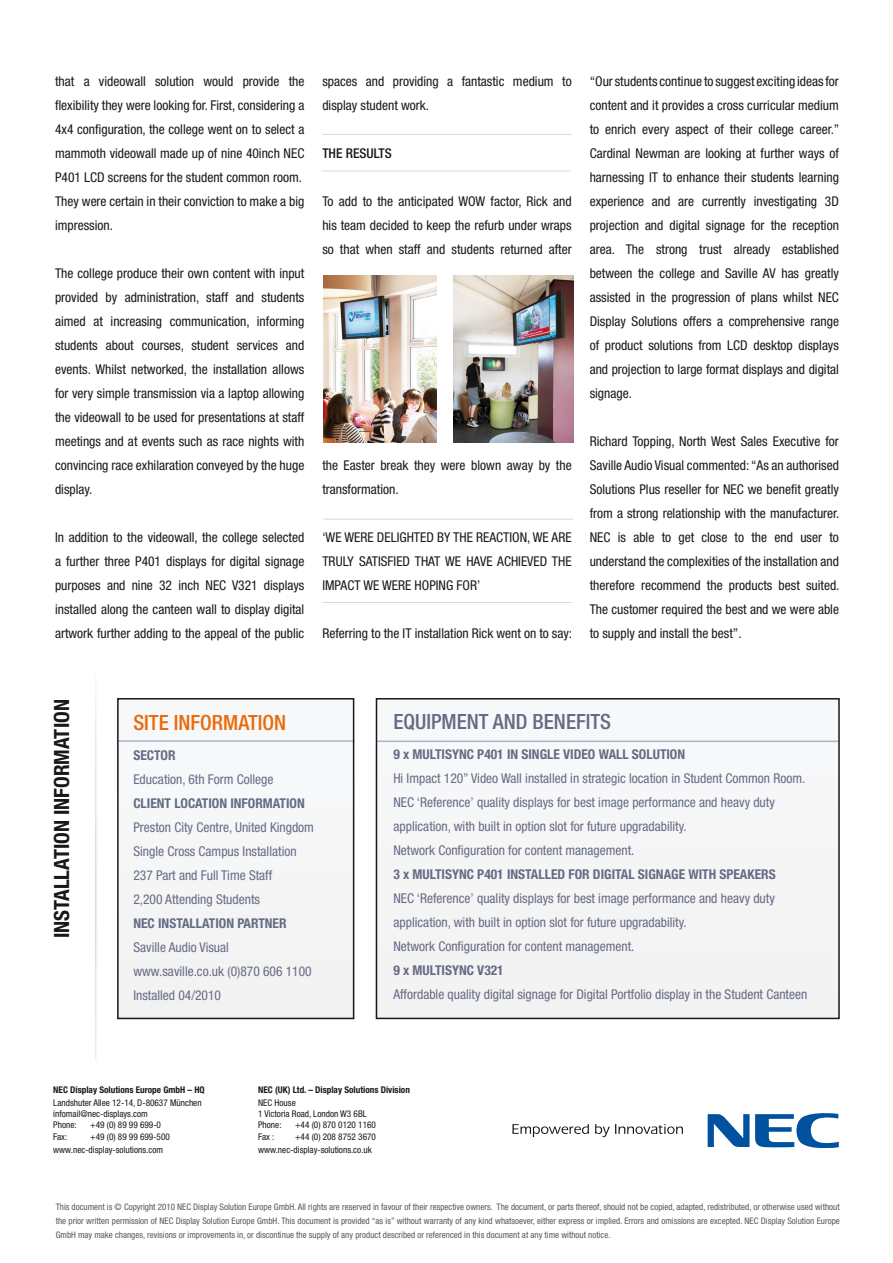
<style>
.page{position:relative;width:893px;height:1263px;background:#fff}
.page>*{position:absolute;margin:0;border:0;box-sizing:border-box;transform-origin:0 0}
.t1{font:700 condensed 21px "Helvetica Neue LT Std";color:#1a171c}
.t2{font:500 condensed 21px "Helvetica Neue LT Std";color:#656b85}
.t3{font:500 condensed 21px "Helvetica Neue LT Std";color:#eb6a0a}
.t4{font:condensed 13.5px/24px "Helvetica Neue LT Std";color:#1a171c;text-align:justify}
.t5{font:condensed 13.5px/24px "Helvetica Neue LT Std";color:#656b85}
.t6{font:700 condensed 13.5px "Helvetica Neue LT Std";color:#656b85}
.t7{font:500 condensed 13.5px "Helvetica Neue LT Std";color:#1a171c}
.t8{font:condensed 9.3px "Helvetica Neue LT Std";color:#1a171c}
.t9{font:700 condensed 9.3px "Helvetica Neue LT Std";color:#1a171c}
.t10{font:condensed 9px/13.8px "Helvetica Neue LT Std";color:#58585a;text-align:justify}
</style>
<div class="page">
<svg style="left:512px;top:1124px;width:77px;height:13px"></svg>
<svg style="left:595px;top:1124px;width:88px;height:13px"></svg>
<svg style="left:708px;top:1114px;width:41px;height:33px"></svg>
<svg style="left:755px;top:1113px;width:84px;height:35px"></svg>
<hr style="left:322px;top:134px;width:250px;height:1px;background:#d9dadb">
<hr style="left:321px;top:171px;width:250px;height:1px;background:#d9dadb">
<div style="left:118px;top:778px;width:236px;height:241px;background:#f5f5f6"></div>
<div style="left:116px;top:698px;width:237px;height:94px;background:#f7f8f9"></div>
<hr style="left:118px;top:740px;width:236px;height:2px;background:#a9b4c7">
<div style="left:376px;top:741px;width:462px;height:277px;background:#f5f5f6"></div>
<div style="left:376px;top:698px;width:462px;height:47px;background:#f7f8f9"></div>
<hr style="left:377px;top:740px;width:462px;height:2px;background:#a9b4c7">
<div style="left:117px;top:698px;width:237px;height:321px;border:2px solid #1a171c"></div>
<img style="left:95px;top:692px;width:2px;height:367px">
<div style="left:376px;top:698px;width:464px;height:321px;border:2px solid #1a171c"></div>
<hr style="left:324px;top:519px;width:249px;height:1px;background:#d9dadb">
<hr style="left:323px;top:602px;width:249px;height:1px;background:#d9dadb">
<img style="left:323px;top:275px;width:114px;height:167px">
<img style="left:454px;top:275px;width:119px;height:167px">
<p class="t4" style="left:55px;top:69px;width:251px">that a videowall solution would provide the flexibility they were looking for. First, considering a 4x4 configuration, the college went on to select a mammoth videowall made up of nine 40inch NEC P401 LCD screens for the student common room.</p>
<p class="t4" style="left:55px;top:189px;width:251px">They were certain in their conviction to make a big impression.</p>
<p class="t4" style="left:55px;top:261px;width:251px">The college produce their own content with input provided by administration, staff and students aimed at increasing communication, informing students about courses, student services and events. Whilst networked, the installation allows for very simple transmission via a laptop allowing the videowall to be used for presentations at staff meetings and at events such as race nights with convincing race exhilaration conveyed by the huge display.</p>
<p class="t4" style="left:55px;top:525px;width:251px">In addition to the videowall, the college selected a further three P401 displays for digital signage purposes and nine 32 inch NEC V321 displays installed along the canteen wall to display digital artwork further adding to the appeal of the public</p>
<p class="t4" style="left:322px;top:69px;width:251px">spaces and providing a fantastic medium to display student work.</p>
<p class="t7" style="left:322px;top:145px;width:71px">THE RESULTS</p>
<p class="t4" style="left:322px;top:189px;width:251px">To add to the anticipated WOW factor, Rick and his team decided to keep the refurb under wraps so that when staff and students returned after</p>
<p class="t4" style="left:322px;top:453px;width:251px">the Easter break they were blown away by the transformation.</p>
<p class="t4" style="left:322px;top:525px;width:251px">‘WE WERE DELIGHTED BY THE REACTION, WE ARE TRULY SATISFIED THAT WE HAVE ACHIEVED THE IMPACT WE WERE HOPING FOR’</p>
<p class="t4" style="left:322px;top:621px;width:251px">Referring to the IT installation Rick went on to say:</p>
<p class="t4" style="left:590px;top:69px;width:251px">“Our students continue to suggest exciting ideas for content and it provides a cross curricular medium to enrich every aspect of their college career.”</p>
<p class="t4" style="left:590px;top:141px;width:251px">Cardinal Newman are looking at further ways of harnessing IT to enhance their students learning experience and are currently investigating 3D projection and digital signage for the reception area. The strong trust already established between the college and Saville AV has greatly assisted in the progression of plans whilst NEC Display Solutions offers a comprehensive range of product solutions from LCD desktop displays and projection to large format displays and digital signage.</p>
<p class="t4" style="left:590px;top:429px;width:251px">Richard Topping, North West Sales Executive for Saville Audio Visual commented: “As an authorised Solutions Plus reseller for NEC we benefit greatly from a strong relationship with the manufacturer.<br>NEC is able to get close to the end user to understand the complexities of the installation and therefore recommend the products best suited.<br>The customer required the best and we were able to supply and install the best”.</p>
<p class="t1" style="left:49px;top:938px;width:241px;rotate:-90deg">INSTALLATION INFORMATION</p>
<p class="t3" style="left:133px;top:710px;width:154px">SITE INFORMATION</p>
<p class="t6" style="left:133px;top:747px;width:44px">SECTOR</p>
<p class="t5" style="left:133px;top:767px;width:142px">Education, 6th Form College</p>
<p class="t6" style="left:133px;top:795px;width:173px">CLIENT LOCATION INFORMATION</p>
<p class="t5" style="left:133px;top:815px;width:182px">Preston City Centre, United Kingdom</p>
<p class="t5" style="left:133px;top:839px;width:165px">Single Cross Campus Installation</p>
<p class="t5" style="left:133px;top:863px;width:140px">237 Part and Full Time Staff</p>
<p class="t5" style="left:133px;top:887px;width:128px">2,200 Attending Students</p>
<p class="t6" style="left:133px;top:915px;width:155px">NEC INSTALLATION PARTNER</p>
<p class="t5" style="left:133px;top:935px;width:97px">Saville Audio Visual</p>
<p class="t5" style="left:133px;top:959px;width:180px">www.saville.co.uk (0)870 606 1100</p>
<p class="t5" style="left:133px;top:983px;width:89px">Installed 04/2010</p>
<p class="t2" style="left:393px;top:709px;width:219px">EQUIPMENT AND BENEFITS</p>
<p class="t6" style="left:393px;top:746px;width:293px">9 x MULTISYNC P401 IN SINGLE VIDEO WALL SOLUTION</p>
<p class="t5" style="left:393px;top:766px;width:413px">Hi Impact 120” Video Wall installed in strategic location in Student Common Room.</p>
<p class="t5" style="left:393px;top:790px;width:383px">NEC ‘Reference’ quality displays for best image performance and heavy duty application, with built in option slot for future upgradability.</p>
<p class="t5" style="left:393px;top:838px;width:243px">Network Configuration for content management.</p>
<p class="t6" style="left:393px;top:866px;width:384px">3 x MULTISYNC P401 INSTALLED FOR DIGITAL SIGNAGE WITH SPEAKERS</p>
<p class="t5" style="left:393px;top:886px;width:383px">NEC ‘Reference’ quality displays for best image performance and heavy duty application, with built in option slot for future upgradability.</p>
<p class="t5" style="left:393px;top:934px;width:243px">Network Configuration for content management.</p>
<p class="t6" style="left:393px;top:962px;width:112px">9 x MULTISYNC V321</p>
<p class="t5" style="left:393px;top:982px;width:415px">Affordable quality digital signage for Digital Portfolio display in the Student Canteen</p>
<p class="t9" style="left:53px;top:1084px;width:153px">NEC Display Solutions Europe GmbH – HQ</p>
<p class="t8" style="left:53px;top:1097px;width:150px">Landshuter Allee 12-14, D-80637 München</p>
<p class="t8" style="left:53px;top:1109px;width:96px">infomail@nec-displays.com</p>
<p class="t8" style="left:53px;top:1120px;width:25px">Phone:</p>
<p class="t8" style="left:90px;top:1120px;width:72px">+49 (0) 89 99 699-0</p>
<p class="t8" style="left:53px;top:1131px;width:15px">Fax:</p>
<p class="t8" style="left:90px;top:1131px;width:81px">+49 (0) 89 99 699-500</p>
<p class="t8" style="left:53px;top:1144px;width:111px">www.nec-display-solutions.com</p>
<p class="t9" style="left:258px;top:1084px;width:153px">NEC (UK) Ltd. – Display Solutions Division</p>
<p class="t8" style="left:258px;top:1097px;width:39px">NEC House</p>
<p class="t8" style="left:258px;top:1109px;width:110px">1 Victoria Road, London W3 6BL</p>
<p class="t8" style="left:258px;top:1120px;width:25px">Phone:</p>
<p class="t8" style="left:295px;top:1120px;width:82px">+44 (0) 870 0120 1160</p>
<p class="t8" style="left:258px;top:1131px;width:18px">Fax :</p>
<p class="t8" style="left:295px;top:1131px;width:82px">+44 (0) 208 8752 3670</p>
<p class="t8" style="left:258px;top:1144px;width:115px">www.nec-display-solutions.co.uk</p>
<p class="t10" style="left:56px;top:1200px;width:786px">This document is © Copyright 2010 NEC Display Solution Europe GmbH. All rights are reserved in favour of their respective owners. The document, or parts thereof, should not be copied, adapted, redistributed, or otherwise used without the prior written permission of NEC Display Solution Europe GmbH. This document is provided “as is” without warranty of any kind whatsoever, either express or implied. Errors and omissions are excepted. NEC Display Solution Europe GmbH may make changes, revisions or improvements in, or discontinue the supply of any product described or referenced in this document at any time without notice.</p>
</div>
